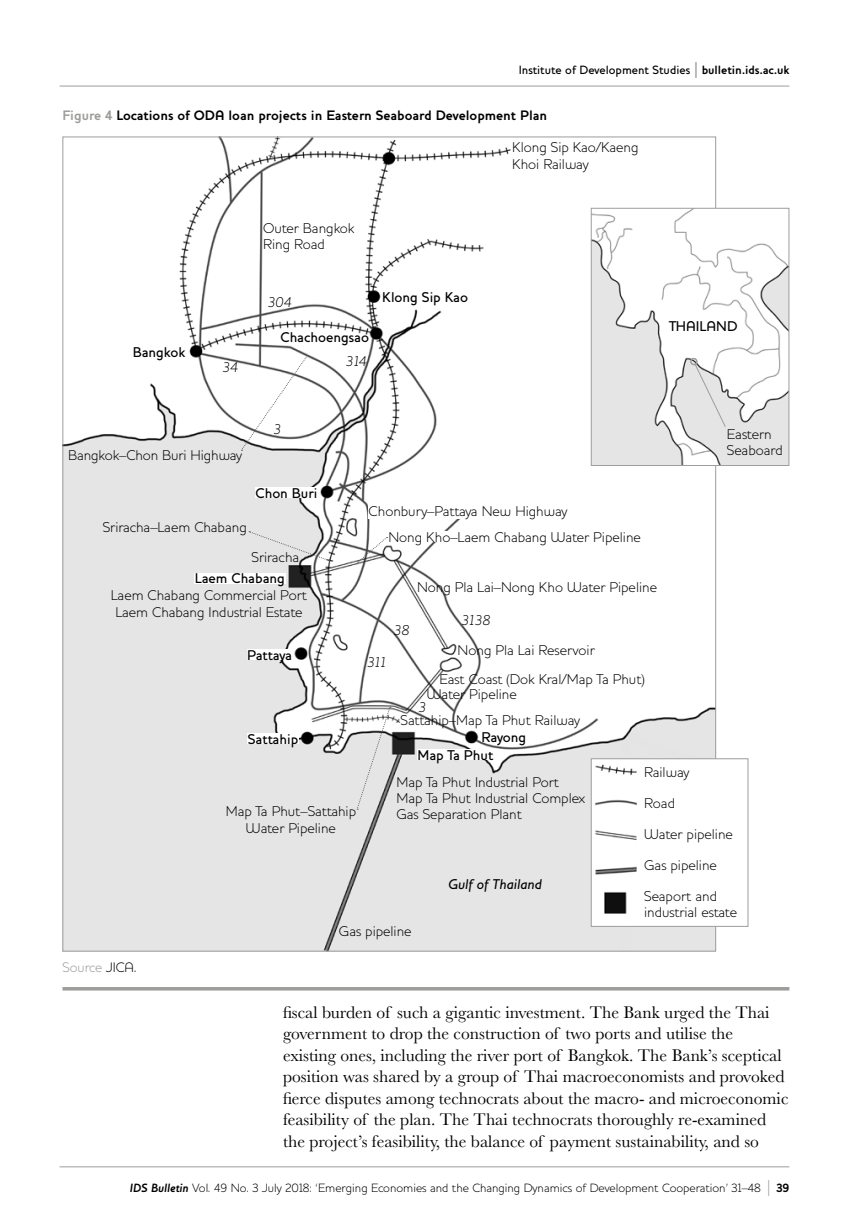
<style>
.page{position:relative;width:849px;height:1221px;background:#fff}
.page>*{position:absolute;margin:0;border:0;box-sizing:border-box;transform-origin:0 0}
.t1{font:17.5px/21.5px "Baskerville";color:#000}
.t2{font:300 14.35px/16.1px "Houschka";color:#000}
.t3{font:500 14.35px "Houschka";color:#000}
.t4{font:italic 300 14.35px "Houschka";letter-spacing:.01em;color:#000}
.t5{font:italic 500 14.35px "Houschka";color:#000}
.t6{font:500 14.35px "Houschka";letter-spacing:-.02em;color:#000}
.t7{font:700 14px "Houschka";color:#000}
.t8{font:300 14px "Houschka";color:#9d9d9c}
.t9{font:300 12.25px "Houschka";color:#000}
.t10{font:500 12.25px "Houschka";color:#000}
.s1{font-size:17.5px;color:#9d9d9c}
.s2{font-weight:700}
.s3{color:#9d9d9c}
.s4{color:#000}
.s5{font-weight:700;font-style:italic}
</style>
<div class="page">
<hr style="left:60px;top:1166px;width:729px;height:1px;background:#9d9d9c">
<hr style="left:60px;top:86px;width:729px;height:1px;background:#9d9d9c">
<img style="left:64px;top:138px;width:650px;height:811px">
<hr style="left:62px;top:987px;width:727px;height:3px;background:#9d9d9c">
<div style="left:255px;top:486px;width:62px;height:11px;background:#fff"></div>
<div style="left:247px;top:649px;width:45px;height:11px;background:#fff"></div>
<div style="left:247px;top:733px;width:51px;height:11px;background:#fff"></div>
<div style="left:417px;top:749px;width:85px;height:11px;background:#fff"></div>
<div style="left:481px;top:731px;width:57px;height:10px;background:#fff"></div>
<div style="left:195px;top:572px;width:91px;height:11px;background:#fff"></div>
<div style="left:388px;top:531px;width:275px;height:11px;background:#fff"></div>
<div style="left:368px;top:505px;width:212px;height:14px;background:#fff"></div>
<svg style="left:249px;top:531px;width:80px;height:30px;background:#dbdbdb"></svg>
<svg style="left:356px;top:706px;width:35px;height:103px"></svg>
<svg style="left:241px;top:355px;width:67px;height:96px"></svg>
<svg style="left:357px;top:537px;width:30px;height:25px"></svg>
<img style="left:592px;top:210px;width:195px;height:254px">
<div style="left:590px;top:208px;width:199px;height:258px;border:1px solid #9d9d9c"></div>
<svg style="left:693px;top:363px;width:33px;height:65px;background:#e0e0e0"></svg>
<div style="left:690px;top:358px;width:7px;height:7px;border:1px solid #9d9d9c;border-radius:50%"></div>
<div style="left:590px;top:758px;width:158px;height:168px;background:#fff;border:1px solid #9d9d9c"></div>
<img style="left:594px;top:764px;width:43px;height:150px">
<p class="t10" style="left:518px;top:63px;width:272px">Institute of Development Studies <span class="s1">|</span> <span class="s2">bulletin.ids.ac.uk</span></p>
<p class="t7" style="left:62px;top:107px;width:486px"><span class="s3">Figure 4</span> Locations of ODA loan projects in Eastern Seaboard Development Plan</p>
<p class="t3" style="left:133px;top:343px;width:54px">Bangkok</p>
<p class="t4" style="left:222px;top:358px;width:17px">34</p>
<p class="t2" style="left:263px;top:220px;width:93px">Outer Bangkok<br>Ring Road</p>
<p class="t4" style="left:268px;top:293px;width:26px">304</p>
<p class="t3" style="left:280px;top:329px;width:90px">Chachoengsao</p>
<p class="t4" style="left:346px;top:352px;width:23px">314</p>
<p class="t3" style="left:382px;top:289px;width:87px">Klong Sip Kao</p>
<p class="t2" style="left:512px;top:139px;width:128px">Klong Sip Kao/Kaeng<br>Khoi Railway</p>
<p class="t3" style="left:668px;top:318px;width:70px">THAILAND</p>
<p class="t2" style="left:68px;top:447px;width:175px">Bangkok–Chon Buri Highway</p>
<p class="t2" style="left:103px;top:519px;width:145px">Sriracha–Laem Chabang</p>
<p class="t4" style="left:274px;top:421px;width:9px">3</p>
<p class="t3" style="left:255px;top:484px;width:63px">Chon Buri</p>
<p class="t2" style="left:251px;top:548px;width:49px">Sriracha</p>
<p class="t3" style="left:195px;top:570px;width:91px">Laem Chabang</p>
<p class="t2" style="left:111px;top:587px;width:197px;text-align:center">Laem Chabang Commercial Port<br>Laem Chabang Industrial Estate</p>
<p class="t6" style="left:247px;top:647px;width:46px">Pattaya</p>
<p class="t3" style="left:248px;top:731px;width:52px">Sattahip</p>
<p class="t2" style="left:368px;top:503px;width:200px">Chonbury–Pattaya New Highway</p>
<p class="t2" style="left:388px;top:529px;width:254px">Nong Kho–Laem Chabang Water Pipeline</p>
<p class="t2" style="left:417px;top:578px;width:241px">Nong Pla Lai–Nong Kho Water Pipeline</p>
<p class="t4" style="left:367px;top:653px;width:20px">311</p>
<p class="t4" style="left:394px;top:621px;width:17px">38</p>
<p class="t4" style="left:462px;top:612px;width:30px">3138</p>
<p class="t2" style="left:439px;top:635px;width:207px;line-height:29.4px;text-indent:18px">Nong Pla Lai Reservoir<br>East Coast (Dok Kral/Map Ta Phut)</p>
<p class="t2" style="left:426px;top:686px;width:91px">Water Pipeline</p>
<p class="t4" style="left:418px;top:699px;width:9px">3</p>
<p class="t2" style="left:400px;top:712px;width:181px">Sattahip–Map Ta Phut Railway</p>
<p class="t3" style="left:481px;top:728px;width:46px">Rayong</p>
<p class="t3" style="left:417px;top:747px;width:77px">Map Ta Phut</p>
<p class="t2" style="left:726px;top:426px;width:57px">Eastern<br>Seaboard</p>
<p class="t8" style="left:62px;top:959px;width:76px">Source <span class="s4">JICA.</span></p>
<p class="t2" style="left:226px;top:803px;width:132px;text-align:center">Map Ta Phut–Sattahip<br>Water Pipeline</p>
<p class="t2" style="left:396px;top:774px;width:190px">Map Ta Phut Industrial Port<br>Map Ta Phut Industrial Complex<br>Gas Separation Plant</p>
<p class="t5" style="left:448px;top:875px;width:95px">Gulf of Thailand</p>
<p class="t2" style="left:339px;top:923px;width:74px">Gas pipeline</p>
<p class="t2" style="left:644px;top:756px;width:90px;line-height:31.2px">Railway<br>Road<br>Water pipeline<br>Gas pipeline<br>Seaport and</p>
<p class="t2" style="left:644px;top:904px;width:94px">industrial estate</p>
<p class="t1" style="left:283px;top:1001px;width:507px">fiscal burden of such a gigantic investment. The Bank urged the Thai government to drop the construction of two ports and utilise the existing ones, including the river port of Bangkok. The Bank’s sceptical position was shared by a group of Thai macroeconomists and provoked fierce disputes among technocrats about the macro- and microeconomic feasibility of the plan. The Thai technocrats thoroughly re-examined the project’s feasibility, the balance of payment sustainability, and so</p>
<p class="t9" style="left:130px;top:1180px;width:660px"><span class="s5">IDS Bulletin</span> Vol. 49 No. 3 July 2018: ‘Emerging Economies and the Changing Dynamics of Development Cooperation’ 31–48 <span class="s1">|</span> <span class="s2">39</span></p>
</div>
